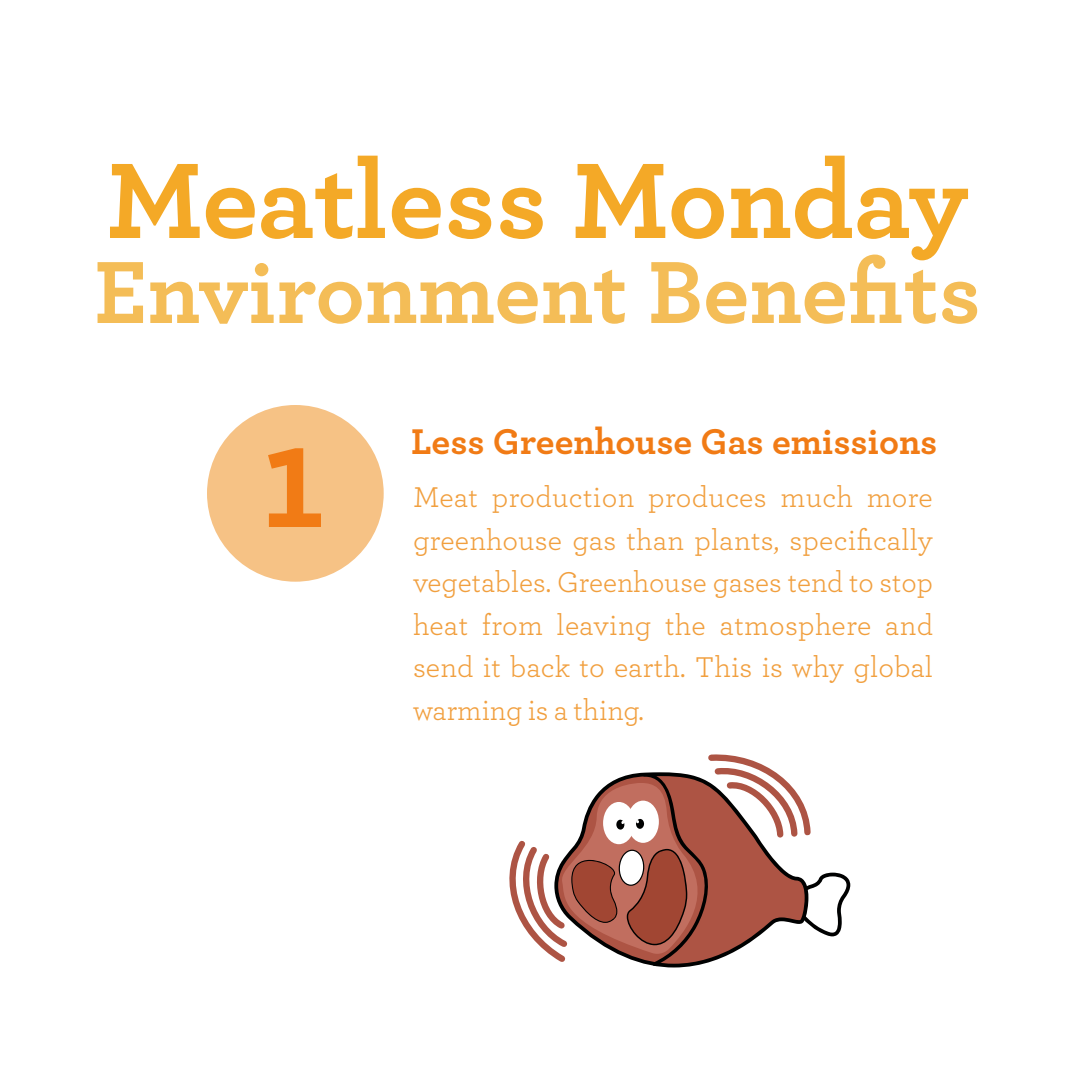
<style>
.page{position:relative;width:1080px;height:1080px;background:#fff}
.page>*{position:absolute;margin:0;border:0;box-sizing:border-box;transform-origin:0 0}
.t1{font:700 150px "Archer";color:#f17b15}
.t2{font:700 112.5px "Archer";letter-spacing:-.005em;color:#f4a927}
.t3{font:700 92.5px "Archer";color:#f4bd57}
.t4{font:700 37.5px "Archer";color:#f17b15}
.t5{font:30px/42.5px "Archer";color:#f19f3e;text-align:justify}
</style>
<div class="page">
<svg style="left:509px;top:754px;width:342px;height:214px"></svg>
<div style="left:207px;top:405px;width:177px;height:177px;background:#f6c285;border-radius:50%"></div>
<h2 class="t2" style="left:106px;top:112px;width:864px">Meatless Monday</h2>
<h3 class="t3" style="left:94px;top:219px;width:888px">Environment Benefits</h3>
<h1 class="t1" style="left:260px;top:359px;width:67px">1</h1>
<p class="t4" style="left:411px;top:412px;width:528px">Less Greenhouse Gas emissions</p>
<p class="t5" style="left:413px;top:475px;width:522px">Meat production produces much more greenhouse gas than plants, specifically vegetables. Greenhouse gases tend to stop heat from leaving the atmosphere and send it back to earth. This is why global warming is a thing.</p>
</div>
